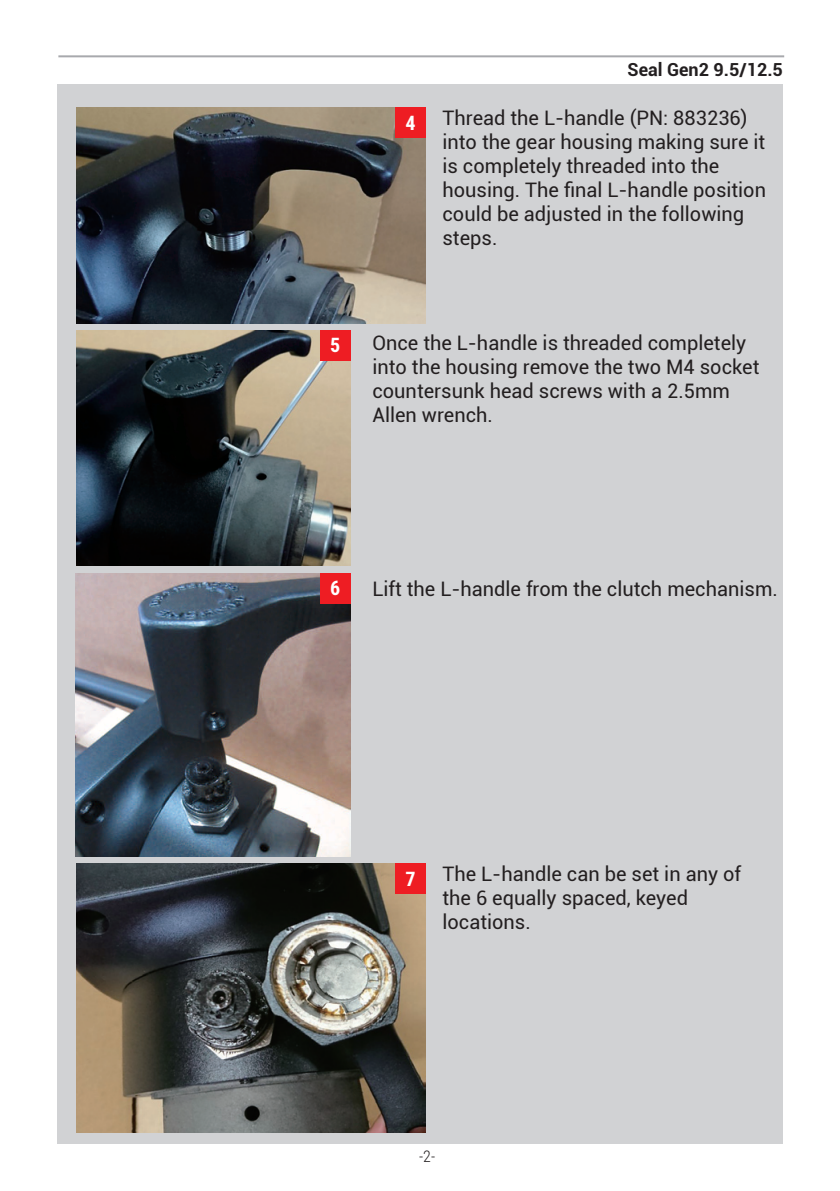
<style>
.page{position:relative;width:840px;height:1191px;background:#fff}
.page>*{position:absolute;margin:0;border:0;box-sizing:border-box;transform-origin:0 0}
.t1{font:20px/24px "Roboto";color:#231f20}
.t2{font:700 20px "Roboto Condensed";color:#fff}
.t3{font:700 18px "Roboto";color:#231f20}
.t4{font:300 16px "Roboto Condensed";color:#231f20}
</style>
<div class="page">
<div style="left:57px;top:84px;width:725px;height:1060px;background:#d1d2d4"></div>
<hr style="left:58px;top:55px;width:725px;height:2px;background:#a8a9ad">
<img style="left:76px;top:107px;width:349px;height:217px">
<div style="left:395px;top:108px;width:30px;height:30px;background:#ee1d23"></div>
<img style="left:76px;top:330px;width:274px;height:236px">
<div style="left:320px;top:330px;width:30px;height:30px;background:#ee1d23"></div>
<img style="left:75px;top:573px;width:275px;height:283px">
<div style="left:320px;top:573px;width:30px;height:30px;background:#ee1d23"></div>
<img style="left:76px;top:863px;width:349px;height:269px">
<div style="left:395px;top:864px;width:30px;height:30px;background:#ee1d23"></div>
<p class="t2" style="left:405px;top:108px;width:12px">4</p>
<p class="t3" style="left:627px;top:57px;width:157px">Seal Gen2 9.5/12.5</p>
<p class="t1" style="left:442px;top:105px;width:325px">Thread the L-handle (PN: 883236) into the gear housing making sure it is completely threaded into the housing. The final L-handle position could be adjusted in the following steps.</p>
<p class="t2" style="left:330px;top:331px;width:12px">5</p>
<p class="t1" style="left:372px;top:330px;width:388px">Once the L-handle is threaded completely into the housing remove the two M4 socket countersunk head screws with a 2.5mm Allen wrench.</p>
<p class="t2" style="left:330px;top:574px;width:12px">6</p>
<p class="t1" style="left:372px;top:576px;width:407px">Lift the L-handle from the clutch mechanism.</p>
<p class="t2" style="left:405px;top:864px;width:12px">7</p>
<p class="t1" style="left:442px;top:861px;width:300px">The L-handle can be set in any of the 6 equally spaced, keyed locations.</p>
<p class="t4" style="left:419px;top:1145px;width:18px">-2-</p>
</div>
